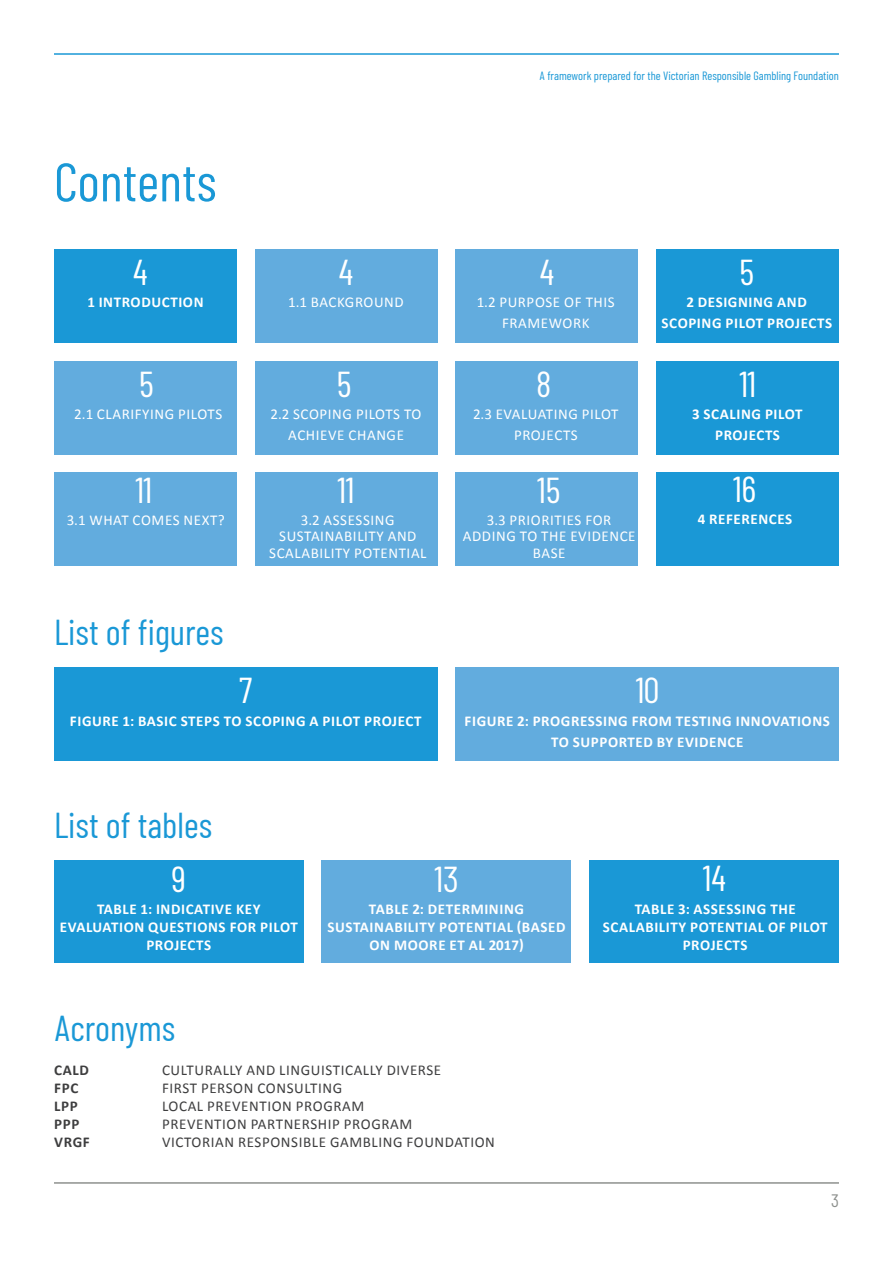
<style>
.page{position:relative;width:893px;height:1263px;background:#fff}
.page>*{position:absolute;margin:0;border:0;box-sizing:border-box;transform-origin:0 0}
.t1{font:54px "Barlow Condensed";color:#1a98d6}
.t2{font:36px "Barlow Condensed";color:#1a98d6}
.t3{font:36px "Barlow Condensed";color:#fff}
.t4{font:18px "Barlow Condensed";color:#8e918e}
.t5{font:700 15px/18px "Calibri";letter-spacing:.04em;color:#fff;text-align:center}
.t6{font:15px/16.5px "Calibri";letter-spacing:.04em;color:#fff;text-align:center}
.t7{font:15px "Calibri";letter-spacing:.04em;color:#3e3e3f}
.t8{font:700 15px "Calibri";letter-spacing:.04em;color:#3e3e3f}
.t9{font:12px "Barlow Condensed";color:#1a98d6}
</style>
<div class="page">
<hr style="left:54px;top:53px;width:785px;height:2px;background:#1a98d6">
<hr style="left:54px;top:1182px;width:785px;height:2px;background:#8e918e">
<div style="left:54px;top:249px;width:183px;height:94px;background:#1a98d6"></div>
<div style="left:54px;top:667px;width:383px;height:93px;background:#1a98d6"></div>
<div style="left:54px;top:860px;width:250px;height:103px;background:#1a98d6"></div>
<div style="left:589px;top:860px;width:250px;height:102px;background:#1a98d6"></div>
<div style="left:255px;top:249px;width:182px;height:94px;background:#62acde"></div>
<div style="left:455px;top:667px;width:384px;height:93px;background:#62acde"></div>
<div style="left:322px;top:860px;width:249px;height:103px;background:#62acde"></div>
<div style="left:455px;top:249px;width:183px;height:94px;background:#62acde"></div>
<div style="left:656px;top:249px;width:183px;height:94px;background:#1a98d6"></div>
<div style="left:54px;top:361px;width:183px;height:94px;background:#62acde"></div>
<div style="left:255px;top:361px;width:182px;height:94px;background:#62acde"></div>
<div style="left:455px;top:361px;width:183px;height:94px;background:#62acde"></div>
<div style="left:656px;top:361px;width:183px;height:94px;background:#1a98d6"></div>
<div style="left:54px;top:473px;width:183px;height:93px;background:#62acde"></div>
<div style="left:255px;top:473px;width:182px;height:93px;background:#62acde"></div>
<div style="left:455px;top:473px;width:183px;height:93px;background:#62acde"></div>
<div style="left:656px;top:473px;width:183px;height:93px;background:#1a98d6"></div>
<p class="t9" style="left:539px;top:68px;width:301px">A framework prepared for the Victorian Responsible Gambling Foundation</p>
<h1 class="t1" style="left:54px;top:148px;width:164px">Contents</h1>
<h2 class="t3" style="left:133px;top:250px;width:16px">4</h2>
<h2 class="t3" style="left:339px;top:250px;width:16px">4</h2>
<h2 class="t3" style="left:540px;top:250px;width:16px">4</h2>
<h2 class="t3" style="left:739px;top:250px;width:16px">5</h2>
<p class="t5" style="left:87px;top:293px;width:118px">1 INTRODUCTION</p>
<p class="t6" style="left:288px;top:294px;width:117px">1.1 BACKGROUND</p>
<p class="t6" style="left:477px;top:292px;width:140px;line-height:21px">1.2 PURPOSE OF THIS<br>FRAMEWORK</p>
<p class="t5" style="left:662px;top:292px;width:172px;line-height:21px">2 DESIGNING AND<br>SCOPING PILOT PROJECTS</p>
<h2 class="t3" style="left:139px;top:362px;width:16px">5</h2>
<h2 class="t3" style="left:337px;top:362px;width:16px">5</h2>
<h2 class="t3" style="left:536px;top:362px;width:17px">8</h2>
<h2 class="t3" style="left:739px;top:362px;width:19px">11</h2>
<p class="t6" style="left:74px;top:406px;width:150px">2.1 CLARIFYING PILOTS</p>
<p class="t6" style="left:270px;top:404px;width:153px;line-height:21px">2.2 SCOPING PILOTS TO<br>ACHIEVE CHANGE</p>
<p class="t6" style="left:473px;top:404px;width:147px;line-height:21px">2.3 EVALUATING PILOT<br>PROJECTS</p>
<p class="t5" style="left:692px;top:404px;width:112px;line-height:21px">3 SCALING PILOT<br>PROJECTS</p>
<h2 class="t3" style="left:135px;top:467px;width:19px">11</h2>
<h2 class="t3" style="left:337px;top:467px;width:19px">11</h2>
<h2 class="t3" style="left:537px;top:467px;width:25px">15</h2>
<h2 class="t3" style="left:733px;top:466px;width:25px">16</h2>
<p class="t6" style="left:67px;top:511px;width:160px">3.1 WHAT COMES NEXT?</p>
<p class="t6" style="left:269px;top:511px;width:159px">3.2 ASSESSING<br>SUSTAINABILITY AND<br>SCALABILITY POTENTIAL</p>
<p class="t6" style="left:463px;top:511px;width:174px">3.3 PRIORITIES FOR<br>ADDING TO THE EVIDENCE<br>BASE</p>
<p class="t5" style="left:698px;top:510px;width:96px">4 REFERENCES</p>
<h2 class="t2" style="left:54px;top:609px;width:171px">List of figures</h2>
<h2 class="t3" style="left:239px;top:668px;width:15px">7</h2>
<h2 class="t3" style="left:635px;top:668px;width:25px">10</h2>
<p class="t5" style="left:70px;top:712px;width:353px">FIGURE 1: BASIC STEPS TO SCOPING A PILOT PROJECT</p>
<h2 class="t2" style="left:54px;top:802px;width:160px">List of tables</h2>
<p class="t5" style="left:465px;top:710px;width:367px;line-height:21px">FIGURE 2: PROGRESSING FROM TESTING INNOVATIONS<br>TO SUPPORTED BY EVIDENCE</p>
<h2 class="t3" style="left:172px;top:856px;width:16px">9</h2>
<h2 class="t3" style="left:702px;top:856px;width:25px">14</h2>
<h2 class="t3" style="left:434px;top:856px;width:26px">13</h2>
<p class="t5" style="left:60px;top:900px;width:240px">TABLE 1: INDICATIVE KEY<br>EVALUATION QUESTIONS FOR PILOT<br>PROJECTS</p>
<h2 class="t2" style="left:54px;top:1006px;width:123px">Acronyms</h2>
<p class="t5" style="left:328px;top:900px;width:239px">TABLE 2: DETERMINING<br>SUSTAINABILITY POTENTIAL (BASED<br>ON MOORE ET AL 2017)</p>
<p class="t8" style="left:54px;top:1060px;width:36px">CALD</p>
<p class="t7" style="left:162px;top:1060px;width:281px">CULTURALLY AND LINGUISTICALLY DIVERSE</p>
<p class="t8" style="left:54px;top:1078px;width:25px">FPC</p>
<p class="t7" style="left:162px;top:1078px;width:182px">FIRST PERSON CONSULTING</p>
<p class="t8" style="left:54px;top:1096px;width:25px">LPP</p>
<p class="t7" style="left:162px;top:1096px;width:204px">LOCAL PREVENTION PROGRAM</p>
<p class="t8" style="left:54px;top:1114px;width:27px">PPP</p>
<p class="t7" style="left:162px;top:1114px;width:252px">PREVENTION PARTNERSHIP PROGRAM</p>
<p class="t8" style="left:54px;top:1132px;width:37px">VRGF</p>
<p class="t7" style="left:162px;top:1132px;width:334px">VICTORIAN RESPONSIBLE GAMBLING FOUNDATION</p>
<p class="t5" style="left:603px;top:900px;width:226px">TABLE 3: ASSESSING THE<br>SCALABILITY POTENTIAL OF PILOT<br>PROJECTS</p>
<p class="t4" style="left:831px;top:1190px;width:9px">3</p>
</div>
